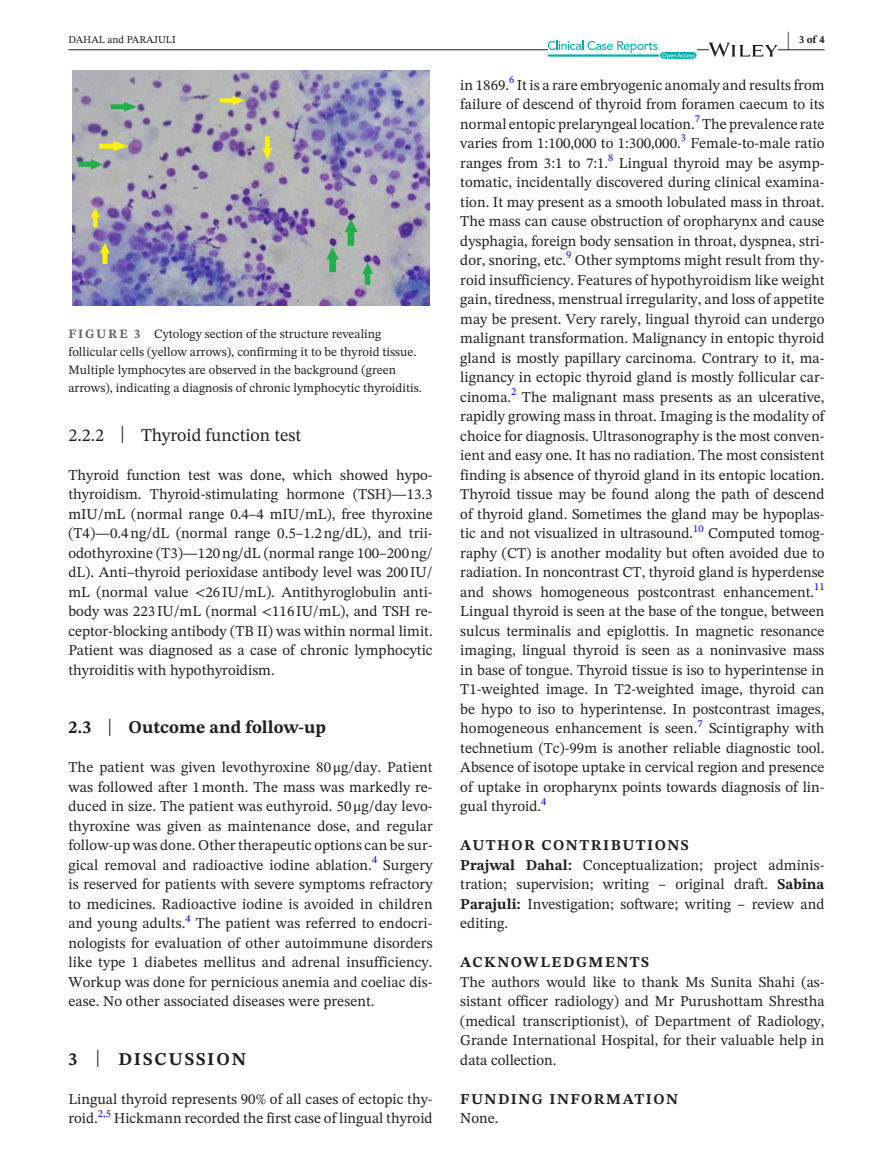
<style>
.page{position:relative;width:893px;height:1174px;background:#fff}
.page>*{position:absolute;margin:0;border:0;box-sizing:border-box;transform-origin:0 0}
.t1{font:700 21px "STIX Two Text";color:#231f20;scale:.42 1}
.t2{font:18px "STIX Two Text";color:#231f20}
.t3{font:700 18px "STIX Two Text";color:#231f20}
.t4{font:700 18px "STIX Two Text";letter-spacing:.1em;color:#231f20}
.t5{font:15px/19.5px "STIX Two Text";color:#231f20;text-align:justify}
.t6{font:700 15px "STIX Two Text";letter-spacing:.1em;color:#231f20}
.t7{font:12.75px/18px "STIX Two Text";color:#231f20}
.t8{font:10.5px "STIX Two Text";color:#231f20}
.t9{font:10.5px "STIX Two Text";color:#00f}
.t10{font:700 10.5px "STIX Two Text";color:#231f20}
.s1{font-weight:700;color:#636366}
.s2{font-size:23.7px}
.s3{font-family:"STIX"}
.s4{font-weight:400;font-size:23.7px}
.s5{font-weight:700}
</style>
<div class="page">
<hr style="left:68px;top:49px;width:756px;height:1px;background:#231f20">
<svg style="left:548px;top:41px;width:148px;height:18px"></svg>
<svg style="left:709px;top:43px;width:68px;height:14px"></svg>
<div style="left:68px;top:70px;width:365px;height:235px;background:linear-gradient(to bottom,#fff,#fff)"></div>
<img style="left:72px;top:70px;width:357px;height:235px">
<h1 class="t1" style="left:787px;top:24px;width:8px">|</h1>
<p class="t8" style="left:68px;top:32px;width:109px">DAHAL and PARAJULI</p>
<p class="t10" style="left:799px;top:32px;width:27px">3 of 4</p>
<p class="t7" style="left:68px;top:324px;width:355px"><span class="s1">FIGURE 3</span> Cytology section of the structure revealing follicular cells (yellow arrows), confirming it to be thyroid tissue.<br>Multiple lymphocytes are observed in the background (green arrows), indicating a diagnosis of chronic lymphocytic thyroiditis.</p>
<p class="t2" style="left:68px;top:422px;width:234px">2.2.2 <span class="s2">|</span> Thyroid function test</p>
<p class="t5" style="left:68px;top:465px;width:366px">Thyroid function test was done, which showed hypo&shy;thyroidism. Thyroid-stimulating hormone (TSH)—13.3 mIU/mL (normal range 0.4–4 mIU/mL), free thyroxine (T4)—0.4ng/dL (normal range 0.5–1.2ng/dL), and trii&shy;odothyroxine (T3)—120ng/dL (normal range 100–200ng/ dL). Anti–thyroid perioxidase antibody level was 200 IU/ mL (normal value <span class="s3">&lt;</span>26 IU/mL). Antithyroglobulin anti&shy;body was 223 IU/mL (normal <span class="s3">&lt;</span>116 IU/mL), and TSH re&shy;ceptor-blocking antibody (TB II) was within normal limit.<br>Patient was diagnosed as a case of chronic lymphocytic thyroiditis with hypothyroidism.</p>
<p class="t3" style="left:68px;top:714px;width:259px">2.3 <span class="s4">|</span> Outcome and follow-up</p>
<p class="t5" style="left:68px;top:757px;width:366px">The patient was given levothyroxine 80 <span class="s3">μ</span>g/day. Patient was followed after 1month. The mass was markedly re&shy;duced in size. The patient was euthyroid. 50 <span class="s3">μ</span>g/day levo&shy;thyroxine was given as maintenance dose, and regular follow-up was done. Other therapeutic options can be sur&shy;gical removal and radioactive iodine ablation.</p>
<p class="t9" style="left:372px;top:852px;width:7px">4</p>
<p class="t5" style="left:68px;top:855px;width:366px;text-indent:315px">Surgery is reserved for patients with severe symptoms refractory to medicines. Radioactive iodine is avoided in children and young adults.</p>
<p class="t9" style="left:185px;top:910px;width:7px">4</p>
<p class="t5" style="left:68px;top:913px;width:366px;text-indent:127px">The patient was referred to endocri&shy;nologists for evaluation of other autoimmune disorders like type 1 diabetes mellitus and adrenal insufficiency.<br>Workup was done for pernicious anemia and coeliac dis&shy;ease. No other associated diseases were present.</p>
<p class="t4" style="left:68px;top:1046px;width:179px">3 <span class="s4">|</span> DISCUSSION</p>
<p class="t5" style="left:68px;top:1089px;width:366px">Lingual thyroid represents 90% of all cases of ectopic thy&shy;roid.</p>
<p class="t9" style="left:98px;top:1105px;width:14px">2,5</p>
<p class="t5" style="left:114px;top:1108px;width:321px">Hickmann recorded the first case of lingual thyroid</p>
<p class="t5" style="left:460px;top:75px;width:366px">in 1869.<sup>6</sup> It is a rare embryogenic anomaly and results from failure of descend of thyroid from foramen caecum to its normal entopic prelaryngeal location.</p>
<p class="t9" style="left:695px;top:111px;width:7px">7</p>
<p class="t5" style="left:702px;top:114px;width:124px">The prevalence rate</p>
<p class="t5" style="left:460px;top:133px;width:222px">varies from 1:100,000 to 1:300,000.</p>
<p class="t9" style="left:681px;top:130px;width:7px">3</p>
<p class="t5" style="left:690px;top:133px;width:136px">Female-to-male ratio</p>
<p class="t5" style="left:460px;top:153px;width:149px">ranges from 3:1 to 7:1.</p>
<p class="t9" style="left:608px;top:150px;width:7px">8</p>
<p class="t5" style="left:460px;top:153px;width:366px;text-indent:159px">Lingual thyroid may be asymp&shy;tomatic, incidentally discovered during clinical examina&shy;tion. It may present as a smooth lobulated mass in throat.<br>The mass can cause obstruction of oropharynx and cause dysphagia, foreign body sensation in throat, dyspnea, stri&shy;dor, snoring, etc.</p>
<p class="t9" style="left:566px;top:247px;width:7px">9</p>
<p class="t5" style="left:460px;top:250px;width:366px;text-indent:115px">Other symptoms might result from thy&shy;roid insufficiency. Features of hypothyroidism like weight gain, tiredness, menstrual irregularity, and loss of appetite may be present. Very rarely, lingual thyroid can undergo malignant transformation. Malignancy in entopic thyroid gland is mostly papillary carcinoma. Contrary to it, ma&shy;lignancy in ectopic thyroid gland is mostly follicular car&shy;cinoma.</p>
<p class="t9" style="left:511px;top:384px;width:7px">2</p>
<p class="t5" style="left:460px;top:387px;width:366px;text-indent:62px">The malignant mass presents as an ulcerative, rapidly growing mass in throat. Imaging is the modality of choice for diagnosis. Ultrasonography is the most conven&shy;ient and easy one. It has no radiation. The most consistent finding is absence of thyroid gland in its entopic location.<br>Thyroid tissue may be found along the path of descend of thyroid gland. Sometimes the gland may be hypoplas&shy;tic and not visualized in ultrasound.</p>
<p class="t9" style="left:693px;top:520px;width:12px">10</p>
<p class="t5" style="left:460px;top:523px;width:366px;text-indent:248px">Computed tomog&shy;raphy (CT) is another modality but often avoided due to radiation. In noncontrast CT, thyroid gland is hyperdense and shows homogeneous postcontrast enhancement.</p>
<p class="t9" style="left:814px;top:579px;width:12px">11</p>
<p class="t5" style="left:460px;top:601px;width:366px">Lingual thyroid is seen at the base of the tongue, between sulcus terminalis and epiglottis. In magnetic resonance imaging, lingual thyroid is seen as a noninvasive mass in base of tongue. Thyroid tissue is iso to hyperintense in T1-weighted image. In T2-weighted image, thyroid can be hypo to iso to hyperintense. In postcontrast images, homogeneous enhancement is seen.</p>
<p class="t9" style="left:697px;top:715px;width:7px">7</p>
<p class="t5" style="left:460px;top:718px;width:366px;text-indent:249px">Scintigraphy with technetium (Tc)-99m is another reliable diagnostic tool.<br>Absence of isotope uptake in cervical region and presence of uptake in oropharynx points towards diagnosis of lin&shy;gual thyroid.</p>
<p class="t9" style="left:541px;top:793px;width:7px">4</p>
<p class="t5" style="left:460px;top:835px;width:366px;text-align:left"><span class="s5">AUTHOR CONTRIBUTIONS<br>Prajwal Dahal:</span> Conceptualization; project adminis&shy;tration; supervision; writing – original draft. <span class="s5">Sabina Parajuli:</span> Investigation; software; writing – review and editing.</p>
<p class="t6" style="left:460px;top:951px;width:190px">ACKNOWLEDGMENTS</p>
<p class="t5" style="left:460px;top:972px;width:366px">The authors would like to thank Ms Sunita Shahi (as&shy;sistant officer radiology) and Mr Purushottam Shrestha (medical transcriptionist), of Department of Radiology, Grande International Hospital, for their valuable help in data collection.</p>
<p class="t6" style="left:460px;top:1088px;width:219px">FUNDING INFORMATION</p>
<p class="t5" style="left:460px;top:1108px;width:40px">None.</p>
</div>
